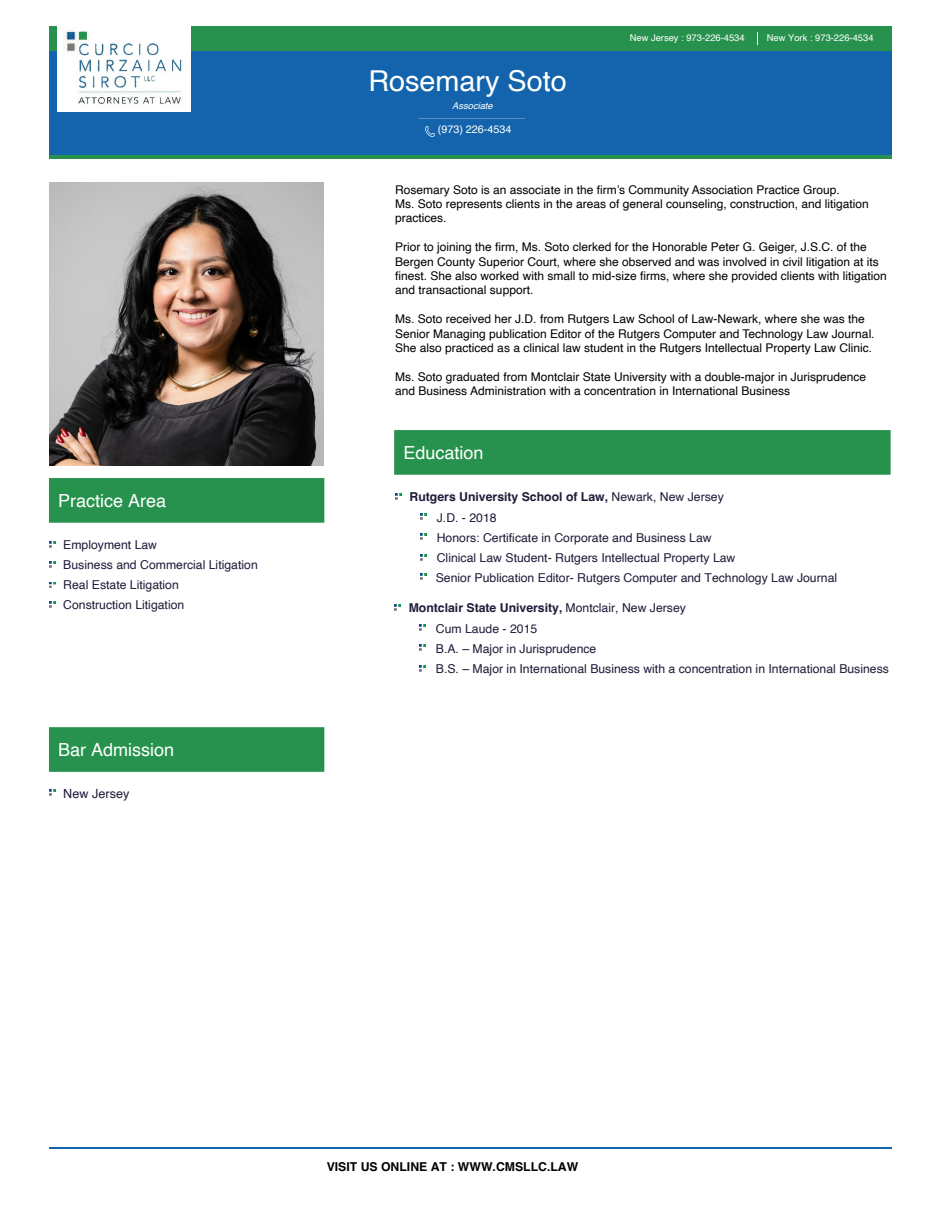
<style>
.page{position:relative;width:945px;height:1215px;background:#fff}
.page>*{position:absolute;margin:0;border:0;box-sizing:border-box;transform-origin:0 0}
.t1{font:28.8px "Helvetica";color:#fff}
.t2{font:18px "Helvetica";color:#fff}
.t3{font:12.6px "Helvetica";color:#1c1c39}
.t4{font:12.3px/20.1px "Helvetica";color:#1c1c39}
.t5{font:700 12.3px "Helvetica";color:#000}
.t6{font:12px/14.4px "Helvetica";color:#000}
.t7{font:10.8px "Helvetica";color:#fff}
.t8{font:9.3px "Helvetica";color:#fff}
.t9{font:italic 9.3px "Helvetica";color:#fff}
.s1{font-weight:700}
</style>
<div class="page">
<div style="left:50px;top:26px;width:842px;height:25px;background:#27924d"></div>
<div style="left:50px;top:133px;width:842px;height:25px;background:#27924d"></div>
<div style="left:49px;top:478px;width:275px;height:45px;background:#27924d;border:1px solid #27924d"></div>
<div style="left:50px;top:51px;width:842px;height:104px;background:#1364ac"></div>
<img style="left:58px;top:26px;width:132px;height:86px">
<svg style="left:757px;top:32px;width:1px;height:13px"></svg>
<div style="left:49px;top:727px;width:275px;height:45px;background:#27924d;border:1px solid #27924d"></div>
<div style="left:394px;top:430px;width:497px;height:45px;background:#27924d;border:1px solid #27924d"></div>
<svg style="left:50px;top:542px;width:5px;height:6px"></svg>
<svg style="left:395px;top:493px;width:6px;height:6px"></svg>
<svg style="left:421px;top:514px;width:6px;height:5px"></svg>
<svg style="left:421px;top:534px;width:6px;height:6px"></svg>
<svg style="left:421px;top:554px;width:6px;height:6px"></svg>
<svg style="left:421px;top:574px;width:6px;height:5px"></svg>
<svg style="left:394px;top:604px;width:6px;height:6px"></svg>
<svg style="left:420px;top:625px;width:6px;height:5px"></svg>
<svg style="left:420px;top:645px;width:6px;height:6px"></svg>
<svg style="left:420px;top:665px;width:6px;height:6px"></svg>
<svg style="left:50px;top:562px;width:5px;height:5px"></svg>
<svg style="left:50px;top:582px;width:5px;height:6px"></svg>
<svg style="left:50px;top:602px;width:5px;height:6px"></svg>
<svg style="left:50px;top:790px;width:5px;height:6px"></svg>
<hr style="left:418px;top:118px;width:107px;height:1px;background:#f1f5f8">
<svg style="left:426px;top:127px;width:9px;height:9px"></svg>
<img style="left:50px;top:183px;width:273px;height:283px">
<hr style="left:50px;top:1148px;width:842px;height:1px;background:#1364ac">
<h2 class="t2" style="left:58px;top:487px;width:110px">Practice Area</h2>
<p class="t4" style="left:63px;top:535px;width:196px">Employment Law<br>Business and Commercial Litigation<br>Real Estate Litigation<br>Construction Litigation</p>
<h2 class="t2" style="left:58px;top:736px;width:118px">Bar Admission</h2>
<p class="t3" style="left:63px;top:784px;width:68px">New Jersey</p>
<h1 class="t1" style="left:368px;top:58px;width:200px">Rosemary Soto</h1>
<p class="t9" style="left:452px;top:98px;width:42px">Associate</p>
<p class="t7" style="left:438px;top:121px;width:75px">(973) 226-4534</p>
<p class="t8" style="left:630px;top:31px;width:116px">New Jersey : 973-226-4534</p>
<p class="t8" style="left:767px;top:31px;width:108px">New York : 973-226-4534</p>
<p class="t6" style="left:395px;top:183px;width:475px">Rosemary Soto is an associate in the firm’s Community Association Practice Group.<br>Ms. Soto represents clients in the areas of general counseling, construction, and litigation practices.</p>
<p class="t6" style="left:395px;top:240px;width:493px">Prior to joining the firm, Ms. Soto clerked for the Honorable Peter G. Geiger, J.S.C. of the Bergen County Superior Court, where she observed and was involved in civil litigation at its finest. She also worked with small to mid-size firms, where she provided clients with litigation and transactional support.</p>
<p class="t6" style="left:395px;top:312px;width:481px">Ms. Soto received her J.D. from Rutgers Law School of Law-Newark, where she was the<br>Senior Managing publication Editor of the Rutgers Computer and Technology Law Journal.<br>She also practiced as a clinical law student in the Rutgers Intellectual Property Law Clinic.</p>
<p class="t6" style="left:395px;top:370px;width:472px">Ms. Soto graduated from Montclair State University with a double-major in Jurisprudence and Business Administration with a concentration in International Business</p>
<h2 class="t2" style="left:403px;top:439px;width:82px">Education</h2>
<p class="t4" style="left:436px;top:487px;width:403px;text-indent:-26px"><span class="s1">Rutgers University School of Law,</span> Newark, New Jersey<br>J.D. - 2018<br>Honors: Certificate in Corporate and Business Law<br>Clinical Law Student- Rutgers Intellectual Property Law<br>Senior Publication Editor- Rutgers Computer and Technology Law Journal</p>
<p class="t4" style="left:436px;top:598px;width:455px;text-indent:-27px"><span class="s1">Montclair State University,</span> Montclair, New Jersey<br>Cum Laude - 2015<br>B.A. – Major in Jurisprudence<br>B.S. – Major in International Business with a concentration in International Business</p>
<p class="t5" style="left:327px;top:1160px;width:253px">VISIT US ONLINE AT : WWW.CMSLLC.LAW</p>
</div>
